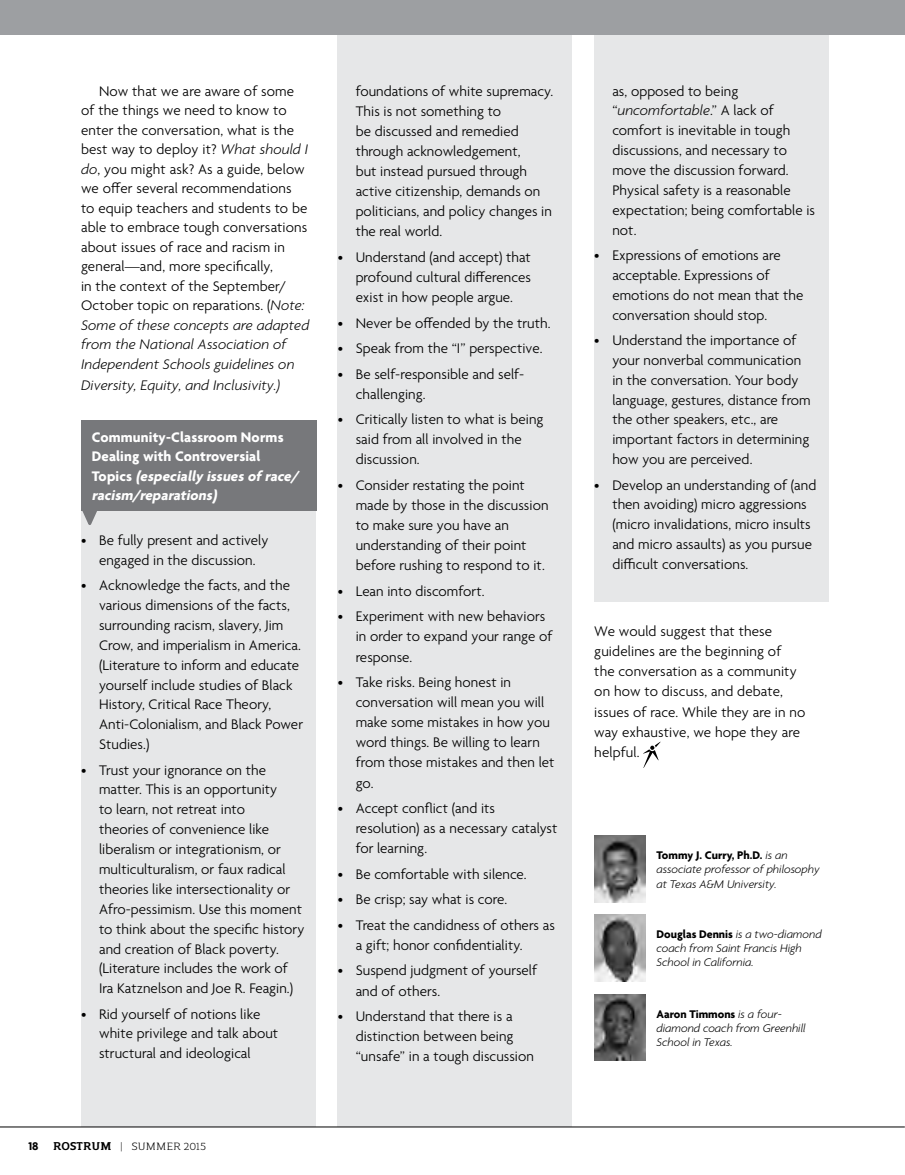
<style>
.page{position:relative;width:905px;height:1175px;background:#fff}
.page>*{position:absolute;margin:0;border:0;box-sizing:border-box;transform-origin:0 0}
.t1{font:300 15px/20.1px "Agenda";letter-spacing:.005em;color:#000}
.t2{font:700 15px/19.5px "Agenda";letter-spacing:.01em;color:#fff}
.t3{font:italic 300 15px "Agenda";letter-spacing:.01em;color:#000}
.t4{font:italic 300 12px/14.2px "Agenda";color:#000}
.t5{font:10.5px "Regan Slab";color:#000}
.s1{font-style:italic}
.s2{font-family:"Agenda";font-weight:700;font-size:12px}
.s3{font-weight:700;font-size:11.25px}
.s4{font-weight:700;font-style:normal}
</style>
<div class="page">
<div style="left:594px;top:0;width:234px;height:602px;background:#e6e7e8"></div>
<div style="left:338px;top:2px;width:234px;height:1124px;background:#e6e7e8"></div>
<div style="left:81px;top:459px;width:234px;height:667px;background:#e6e7e8"></div>
<div style="left:81px;top:420px;width:235px;height:91px;background:#77787b"></div>
<svg style="left:82px;top:511px;width:15px;height:14px"></svg>
<img style="left:594px;top:836px;width:51px;height:66px">
<img style="left:594px;top:914px;width:51px;height:67px">
<img style="left:594px;top:994px;width:51px;height:67px">
<svg style="left:643px;top:742px;width:17px;height:26px"></svg>
<hr style="left:0;top:1126px;width:904px;height:1px;background:#000">
<div style="left:0;top:0;width:904px;height:35px;background:#9d9fa2"></div>
<p class="t1" style="left:81px;top:82px;width:230px;line-height:19.5px;text-indent:18px">Now that we are aware of some of the things we need to know to enter the conversation, what is the best way to deploy it? <span class="s1">What should I do</span>, you might ask? As a guide, below we offer several recommendations<br>to equip teachers and students to be able to embrace tough conversations about issues of race and racism in general—and, more specifically,<br>in the context of the September/ October topic on reparations. (<span class="s1">Note:<br>Some of these concepts are adapted from the National Association of Independent Schools guidelines on</span></p>
<p class="t3" style="left:81px;top:376px;width:200px">Diversity, Equity, and Inclusivity.)</p>
<p class="t2" style="left:92px;top:428px;width:208px">Community-Classroom Norms<br>Dealing with Controversial<br>To p i c s <span class="s1">(especially issues of race/ racism/reparations)</span></p>
<p class="t1" style="left:81px;top:531px;width:189px;text-align:center">• Be fully present and actively engaged in the discussion.</p>
<p class="t1" style="left:99px;top:576px;width:205px;text-indent:-18px">• Acknowledge the facts, and the various dimensions of the facts, surrounding racism, slavery, Jim<br>Crow, and imperialism in America. (Literature to inform and educate yourself include studies of Black<br>History, Critical Race Theory,<br>Anti-Colonialism, and Black Power<br>Studies.)</p>
<p class="t1" style="left:99px;top:760px;width:207px;text-indent:-18px">• Trust your ignorance on the matter. This is an opportunity<br>to learn, not retreat into<br>theories of convenience like liberalism or integrationism, or multiculturalism, or faux radical theories like intersectionality or<br>Afro-pessimism. Use this moment to think about the specific history and creation of Black poverty. (Literature includes the work of<br>Ira Katznelson and Joe R. Feagin.)</p>
<p class="t1" style="left:99px;top:1004px;width:181px;text-indent:-18px">• Rid yourself of notions like white privilege and talk about structural and ideological</p>
<p class="t1" style="left:356px;top:82px;width:199px">foundations of white supremacy.<br>This is not something to<br>be discussed and remedied through acknowledgement,<br>but instead pursued through active citizenship, demands on politicians, and policy changes in the real world.</p>
<p class="t1" style="left:356px;top:248px;width:177px;text-align:justify;text-indent:-18px">• Understand (and accept) that profound cultural differences exist in how people argue.</p>
<p class="t1" style="left:338px;top:313px;width:214px">• Never be offended by the truth.</p>
<p class="t1" style="left:338px;top:339px;width:206px">• Speak from the “I” perspective.</p>
<p class="t1" style="left:356px;top:364px;width:170px;text-indent:-18px">• Be self-responsible and self&shy;challenging.</p>
<p class="t1" style="left:356px;top:410px;width:189px;text-indent:-18px">• Critically listen to what is being said from all involved in the discussion.</p>
<p class="t1" style="left:356px;top:476px;width:194px;text-indent:-18px">• Consider restating the point made by those in the discussion to make sure you have an understanding of their point before rushing to respond to it.</p>
<p class="t1" style="left:337px;top:582px;width:148px">• Lean into discomfort.</p>
<p class="t1" style="left:356px;top:607px;width:198px;text-indent:-18px">• Experiment with new behaviors in order to expand your range of response.</p>
<p class="t1" style="left:356px;top:673px;width:200px;text-indent:-18px">• Take risks. Being honest in conversation will mean you will make some mistakes in how you word things. Be willing to learn from those mistakes and then let go.</p>
<p class="t1" style="left:356px;top:799px;width:203px;text-indent:-18px">• Accept conflict (and its resolution) as a necessary catalyst for learning.</p>
<p class="t1" style="left:337px;top:865px;width:190px">• Be comfortable with silence.</p>
<p class="t1" style="left:338px;top:890px;width:171px">• Be crisp; say what is core.</p>
<p class="t1" style="left:356px;top:916px;width:201px;text-indent:-18px">• Treat the candidness of others as a gift; honor confidentiality.</p>
<p class="t1" style="left:356px;top:961px;width:183px;text-indent:-18px">• Suspend judgment of yourself and of others.</p>
<p class="t1" style="left:356px;top:1007px;width:180px;text-indent:-18px">• Understand that there is a distinction between being “unsafe” in a tough discussion</p>
<p class="t5" style="left:29px;top:1138px;width:179px"><span class="s2">18</span> <span class="s3">ROSTRUM</span> | SUMMER 2015</p>
<p class="t1" style="left:612px;top:82px;width:204px">as, opposed to being “<span class="s1">uncomfortable</span>.” A lack of comfort is inevitable in tough discussions, and necessary to move the discussion forward.<br>Physical safety is a reasonable expectation; being comfortable is not.</p>
<p class="t1" style="left:612px;top:246px;width:192px;text-indent:-18px">• Expressions of emotions are acceptable. Expressions of emotions do not mean that the conversation should stop.</p>
<p class="t1" style="left:612px;top:331px;width:200px;text-indent:-18px">• Understand the importance of your nonverbal communication in the conversation. Your body language, gestures, distance from the other speakers, etc., are important factors in determining how you are perceived.</p>
<p class="t1" style="left:612px;top:475px;width:205px;text-indent:-18px">• Develop an understanding of (and then avoiding) micro aggressions (micro invalidations, micro insults and micro assaults) as you pursue difficult conversations.</p>
<p class="t1" style="left:594px;top:621px;width:213px">We would suggest that these guidelines are the beginning of the conversation as a community on how to discuss, and debate, issues of race. While they are in no way exhaustive, we hope they are helpful.</p>
<p class="t4" style="left:656px;top:848px;width:165px"><span class="s4">Tommy J. Curry, Ph.D.</span> is an associate professor of philosophy at Texas A&amp;M University.</p>
<p class="t4" style="left:656px;top:927px;width:167px"><span class="s4">Douglas Dennis</span> is a two-diamond coach from Saint Francis High<br>School in California.</p>
<p class="t4" style="left:656px;top:1006px;width:150px"><span class="s4">Aaron Timmons</span> is a four&shy;diamond coach from Greenhill<br>School in Texas.</p>
</div>
